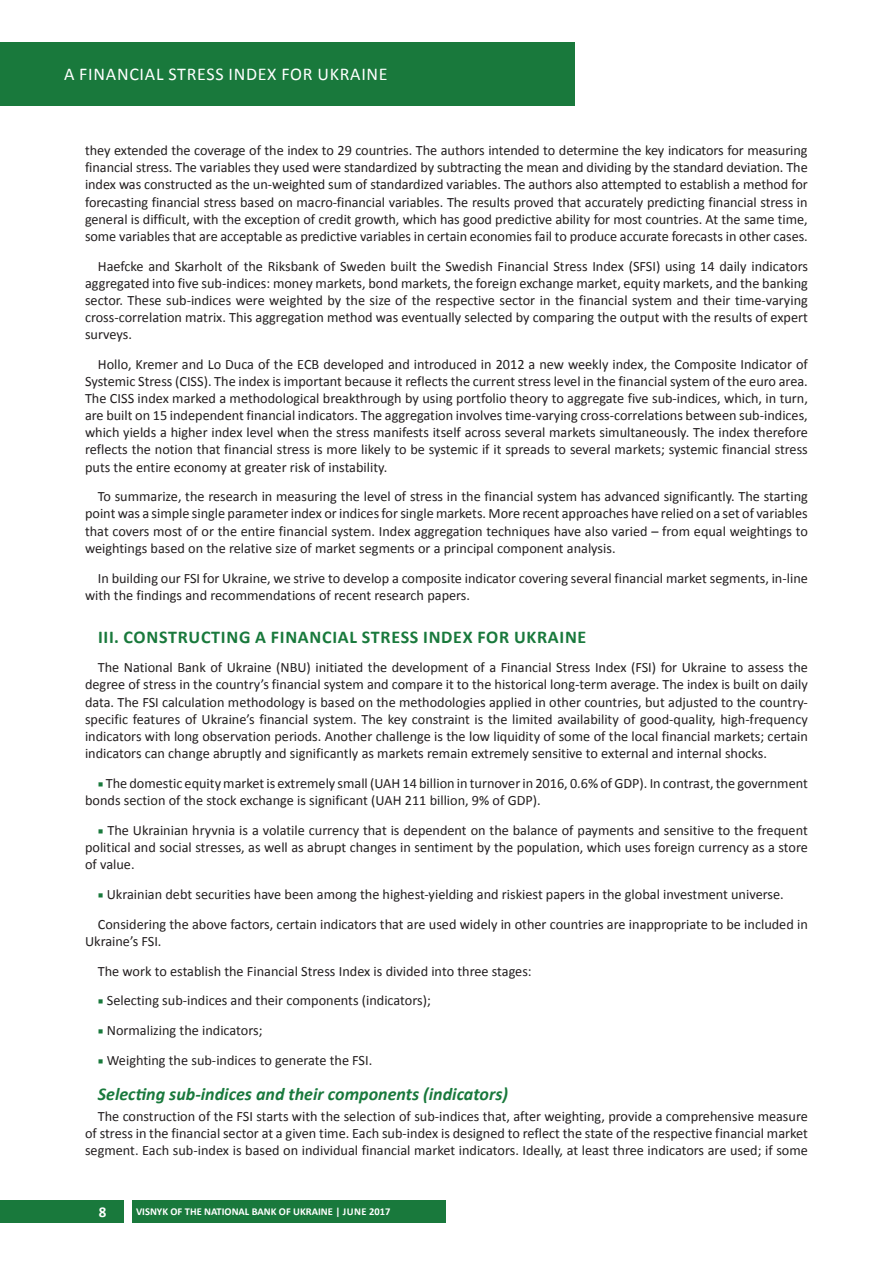
<style>
.page{position:relative;width:893px;height:1263px;background:#fff}
.page>*{position:absolute;margin:0;border:0;box-sizing:border-box;transform-origin:0 0}
.t1{font:italic 700 18px "Calibri";color:#19793c}
.t2{font:700 18px "Calibri";letter-spacing:.04em;color:#19793c}
.t3{font:18px "Calibri";letter-spacing:.04em;color:#fff}
.t4{font:700 15px "Calibri";color:#fff}
.t5{font:14.25px/17.1px "Calibri";color:#231f20;text-align:justify}
.t6{font:700 10.5px "Calibri";color:#fff}
.s1{font-family:"Minion Pro";color:#19793c}
</style>
<div class="page">
<div style="left:0;top:42px;width:574px;height:64px;background:#19793c"></div>
<div style="left:0;top:1200px;width:123px;height:23px;background:#19793c"></div>
<div style="left:132px;top:1200px;width:313px;height:23px;background:#19793c"></div>
<p class="t3" style="left:64px;top:63px;width:325px">A FINANCIAL STRESS INDEX FOR UKRAINE</p>
<p class="t5" style="left:85px;top:142px;width:724px">they extended the coverage of the index to 29 countries. The authors intended to determine the key indicators for measuring financial stress. The variables they used were standardized by subtracting the mean and dividing by the standard deviation. The index was constructed as the un-weighted sum of standardized variables. The authors also attempted to establish a method for forecasting financial stress based on macro-financial variables. The results proved that accurately predicting financial stress in general is difficult, with the exception of credit growth, which has good predictive ability for most countries. At the same time, some variables that are acceptable as predictive variables in certain economies fail to produce accurate forecasts in other cases.</p>
<p class="t5" style="left:85px;top:257px;width:724px;text-indent:13px">Haefcke and Skarholt of the Riksbank of Sweden built the Swedish Financial Stress Index (SFSI) using 14 daily indicators aggregated into five sub-indices: money markets, bond markets, the foreign exchange market, equity markets, and the banking sector. These sub-indices were weighted by the size of the respective sector in the financial system and their time-varying cross-correlation matrix. This aggregation method was eventually selected by comparing the output with the results of expert surveys.</p>
<p class="t5" style="left:85px;top:356px;width:724px;text-indent:13px">Hollo, Kremer and Lo Duca of the ECB developed and introduced in 2012 a new weekly index, the Composite Indicator of Systemic Stress (CISS). The index is important because it reflects the current stress level in the financial system of the euro area.<br>The CISS index marked a methodological breakthrough by using portfolio theory to aggregate five sub-indices, which, in turn, are built on 15 independent financial indicators. The aggregation involves time-varying cross-correlations between sub-indices, which yields a higher index level when the stress manifests itself across several markets simultaneously. The index therefore reflects the notion that financial stress is more likely to be systemic if it spreads to several markets; systemic financial stress puts the entire economy at greater risk of instability.</p>
<p class="t5" style="left:85px;top:488px;width:724px;text-indent:13px">To summarize, the research in measuring the level of stress in the financial system has advanced significantly. The starting point was a simple single parameter index or indices for single markets. More recent approaches have relied on a set of variables that covers most of or the entire financial system. Index aggregation techniques have also varied – from equal weightings to weightings based on the relative size of market segments or a principal component analysis.</p>
<p class="t5" style="left:85px;top:569px;width:724px;text-indent:13px">In building our FSI for Ukraine, we strive to develop a composite indicator covering several financial market segments, in-line with the findings and recommendations of recent research papers.</p>
<p class="t2" style="left:98px;top:625px;width:234px">III. CONSTRUCTI NG A FI NANCIAL</p>
<p class="t2" style="left:362px;top:625px;width:127px">STRESS INDEX FOR</p>
<p class="t2" style="left:514px;top:625px;width:11px">UKRAI</p>
<p class="t2" style="left:565px;top:625px;width:23px">NE</p>
<p class="t5" style="left:85px;top:659px;width:724px;text-indent:13px">The National Bank of Ukraine (NBU) initiated the development of a Financial Stress Index (FSI) for Ukraine to assess the degree of stress in the country’s financial system and compare it to the historical long-term average. The index is built on daily data. The FSI calculation methodology is based on the methodologies applied in other countries, but adjusted to the country&shy;specific features of Ukraine’s financial system. The key constraint is the limited availability of good-quality, high-frequency indicators with long observation periods. Another challenge is the low liquidity of some of the local financial markets; certain indicators can change abruptly and significantly as markets remain extremely sensitive to external and internal shocks.</p>
<p class="t5" style="left:85px;top:774px;width:724px;text-indent:13px"><span class="s1">■</span> The domestic equity market is extremely small (UAH 14 billion in turnover in 2016, 0.6% of GDP). In contrast, the government bonds section of the stock exchange is significant (UAH 211 billion, 9% of GDP).</p>
<p class="t5" style="left:85px;top:821px;width:724px;text-indent:13px"><span class="s1">■</span> The Ukrainian hryvnia is a volatile currency that is dependent on the balance of payments and sensitive to the frequent political and social stresses, as well as abrupt changes in sentiment by the population, which uses foreign currency as a store of value.</p>
<p class="t5" style="left:98px;top:879px;width:712px;line-height:29.8px"><span class="s1">■</span> Ukrainian debt securities have been among the highest-yielding and riskiest papers in the global investment universe.<br>Considering the above factors, certain indicators that are used widely in other countries are inappropriate to be included in</p>
<p class="t5" style="left:98px;top:926px;width:435px;line-height:29.8px;text-indent:-13px">Ukraine’s FSI.<br>The work to establish the Financial Stress Index is divided into three stages:</p>
<p class="t5" style="left:98px;top:992px;width:335px"><span class="s1">■</span> Selecting sub-indices and their components (indicators);</p>
<p class="t5" style="left:98px;top:1022px;width:166px"><span class="s1">■</span> Normalizing the indicators;</p>
<p class="t5" style="left:98px;top:1052px;width:276px"><span class="s1">■</span> Weighting the sub-indices to generate the FSI.</p>
<p class="t1" style="left:98px;top:1082px;width:412px">Selecting sub-indices and their components (indicators)</p>
<p class="t5" style="left:85px;top:1108px;width:724px;text-indent:13px">The construction of the FSI starts with the selection of sub-indices that, after weighting, provide a comprehensive measure of stress in the financial sector at a given time. Each sub-index is designed to reflect the state of the respective financial market segment. Each sub-index is based on individual financial market indicators. Ideally, at least three indicators are used; if some</p>
<p class="t4" style="left:99px;top:1202px;width:9px">8</p>
<p class="t6" style="left:136px;top:1205px;width:256px">VISNYK OF THE NATIONAL BANK OF UKRAINE | JUNE 2017</p>
</div>
